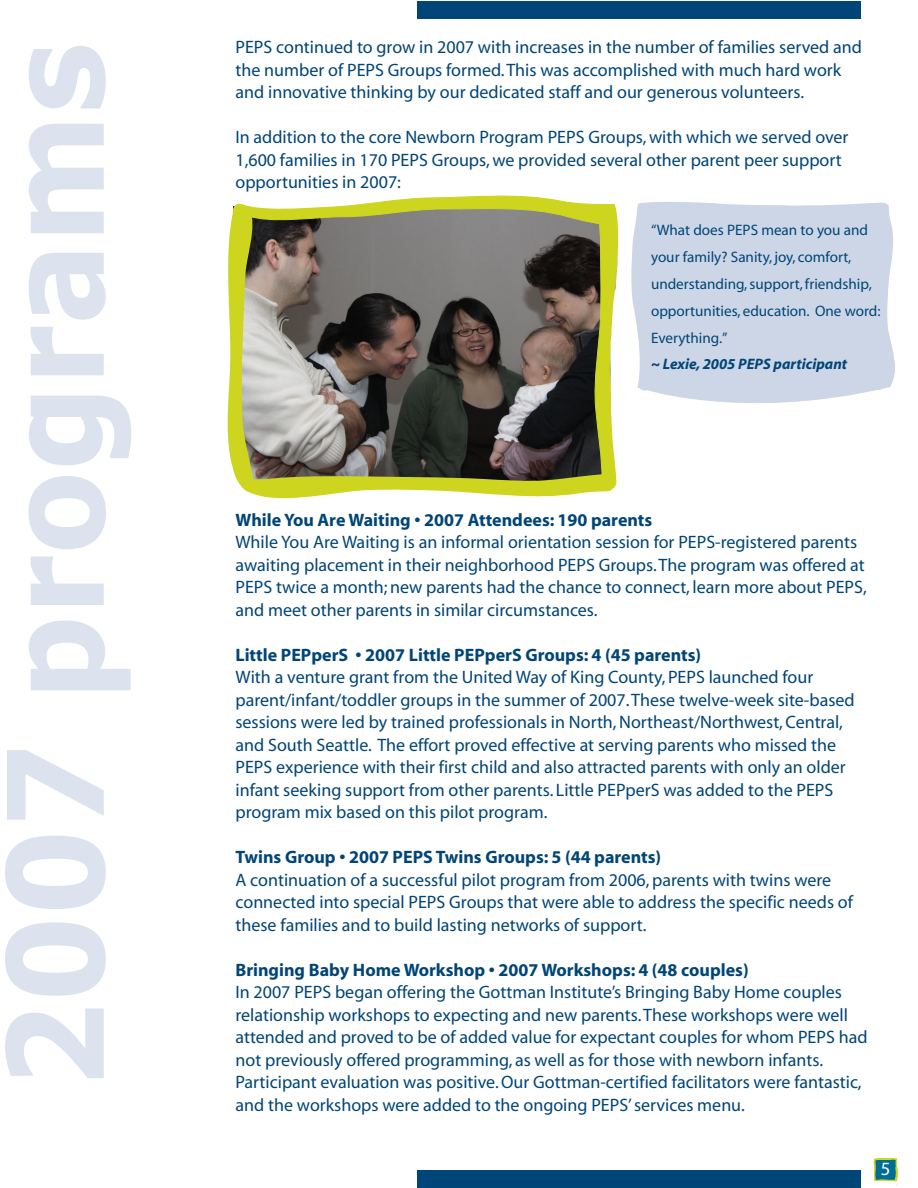
<style>
.page{position:relative;width:918px;height:1188px;background:#fff}
.page>*{position:absolute;margin:0;border:0;box-sizing:border-box;transform-origin:0 0}
.t1{font:700 133.05px "Verdana";color:#dce3ee;scale:.92 1}
.t2{font:18.75px "Myriad";color:#fff}
.t3{font:18px/22.5px "Myriad";color:#004577}
.t4{font:15.15px/26.8px "Myriad";color:#004577}
.s1{font-weight:700;font-style:italic}
.s2{font-weight:700}
</style>
<div class="page">
<div style="left:418px;top:1171px;width:443px;height:17px;background:#004577"></div>
<div style="left:418px;top:2px;width:443px;height:17px;background:#004577"></div>
<svg style="left:873px;top:1158px;width:25px;height:27px"></svg>
<svg style="left:227px;top:195px;width:668px;height:304px"></svg>
<p class="t1" style="left:-31px;top:1089px;width:1140px;rotate:-90deg">2007 programs</p>
<p class="t3" style="left:236px;top:37px;width:628px">PEPS continued to grow in 2007 with increases in the number of families served and the number of PEPS Groups formed. This was accomplished with much hard work and innovative thinking by our dedicated staff and our generous volunteers.</p>
<p class="t3" style="left:236px;top:127px;width:615px">In addition to the core Newborn Program PEPS Groups, with which we served over<br>1,600 families in 170 PEPS Groups, we provided several other parent peer support opportunities in 2007:</p>
<p class="t4" style="left:651px;top:218px;width:231px">“What does PEPS mean to you and your family? Sanity, joy, comfort, understanding, support, friendship, opportunities, education. One word:<br>Everything.”<br><span class="s1">~ Lexie, 2005 PEPS participant</span></p>
<p class="t3" style="left:236px;top:509px;width:633px"><span class="s2">While You Are Waiting • 2007 Attendees: 190 parents<br></span>While You Are Waiting is an informal orientation session for PEPS-registered parents awaiting placement in their neighborhood PEPS Groups. The program was offered at PEPS twice a month; new parents had the chance to connect, learn more about PEPS, and meet other parents in similar circumstances.</p>
<p class="t3" style="left:236px;top:644px;width:621px"><span class="s2">Little PEPperS • 2007 Little PEPperS Groups: 4 (45 parents)<br></span>With a venture grant from the United Way of King County, PEPS launched four parent/infant/toddler groups in the summer of 2007. These twelve-week site-based sessions were led by trained professionals in North, Northeast/Northwest, Central, and South Seattle. The effort proved effective at serving parents who missed the PEPS experience with their first child and also attracted parents with only an older infant seeking support from other parents. Little PEPperS was added to the PEPS program mix based on this pilot program.</p>
<p class="t3" style="left:236px;top:847px;width:619px"><span class="s2">Twins Group • 2007 PEPS Twins Groups: 5 (44 parents)<br></span>A continuation of a successful pilot program from 2006, parents with twins were connected into special PEPS Groups that were able to address the specific needs of these families and to build lasting networks of support.</p>
<p class="t3" style="left:236px;top:959px;width:634px"><span class="s2">Bringing Baby Home Workshop • 2007 Workshops: 4 (48 couples)<br></span>In 2007 PEPS began offering the Gottman Institute’s Bringing Baby Home couples relationship workshops to expecting and new parents. These workshops were well attended and proved to be of added value for expectant couples for whom PEPS had not previously offered programming, as well as for those with newborn infants.<br>Participant evaluation was positive. Our Gottman-certified facilitators were fantastic, and the workshops were added to the ongoing PEPS’ services menu.</p>
<p class="t2" style="left:881px;top:1160px;width:11px">5</p>
</div>
